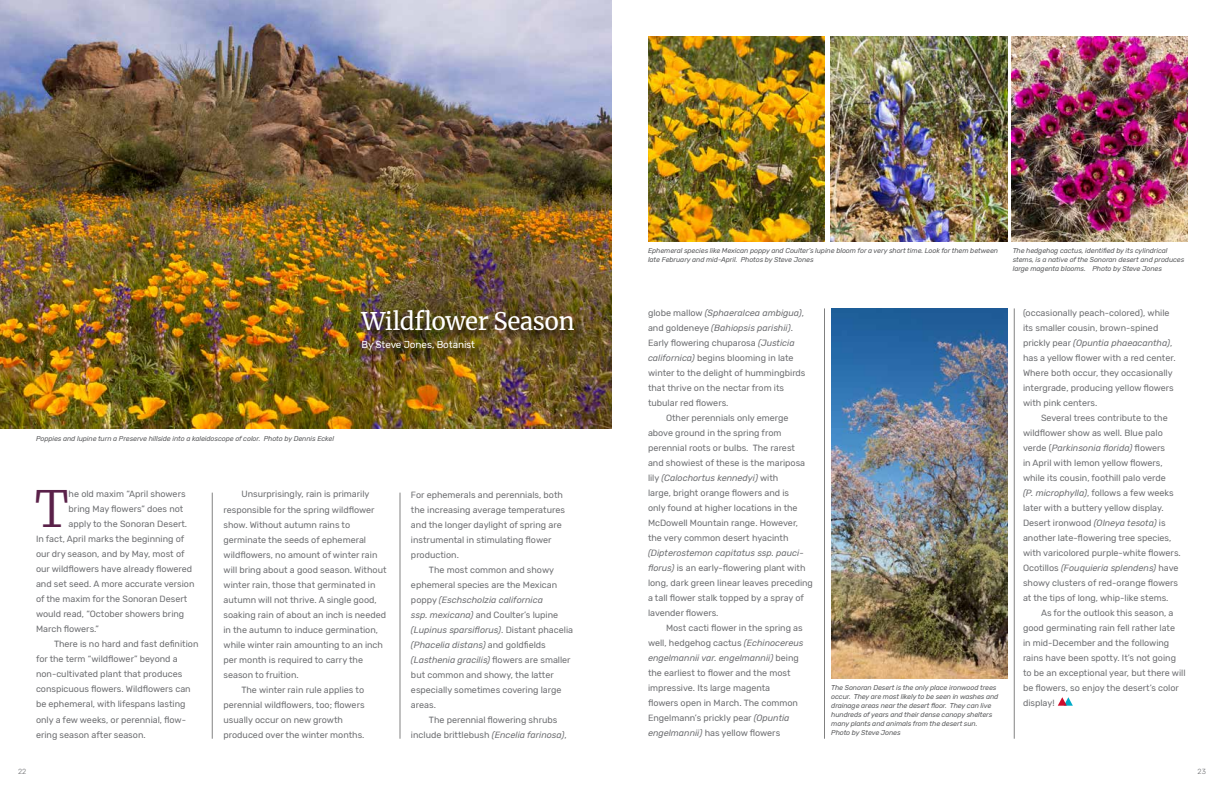
<style>
.page{position:relative;width:1224px;height:792px;background:#fff}
.page>*{position:absolute;margin:0;border:0;box-sizing:border-box;transform-origin:0 0}
.t1{font:300 49.4px "Merriweather";color:#5a2149}
.t2{font:24px "Merriweather";letter-spacing:-.02em;color:#fff}
.t3{font:10px "Rubik";letter-spacing:-.01em;color:#fff}
.t4{font:9px/15px "Rubik";color:#6d6e71}
.t5{font:italic 9px "Rubik";color:#6d6e71}
.t6{font:300 7.4px "Rubik";color:#6d6e71}
.t7{font:italic 7px/9px "Rubik";letter-spacing:-.01em;color:#58595b}
.s1{font-style:normal}
.s2{font-style:italic}
</style>
<div class="page">
<svg style="left:1058px;top:697px;width:15px;height:9px"></svg>
<img style="left:0;top:0;width:612px;height:429px">
<div style="left:363px;top:312px;width:222px;height:49px;background:#000;opacity:.75"></div>
<img style="left:1012px;top:36px;width:176px;height:205px">
<img style="left:831px;top:308px;width:177px;height:371px">
<img style="left:830px;top:36px;width:177px;height:205px">
<img style="left:648px;top:36px;width:177px;height:205px">
<hr style="left:212px;top:493px;width:1px;height:246px;background:#000">
<hr style="left:400px;top:493px;width:1px;height:246px;background:#000">
<hr style="left:824px;top:308px;width:1px;height:431px;background:#000">
<hr style="left:1014px;top:308px;width:1px;height:431px;background:#000">
<h2 class="t2" style="left:361px;top:305px;width:215px">Wildflower Season</h2>
<p class="t3" style="left:361px;top:339px;width:115px">By Steve Jones, Botanist</p>
<p class="t7" style="left:36px;top:434px;width:300px">Poppies and lupine turn a Preserve hillside into a kaleidoscope of color. Photo by Dennis Eckel</p>
<h1 class="t1" style="left:35px;top:475px;width:35px">T</h1>
<p class="t4" style="left:69px;top:487px;width:118px">he old maxim “April showers</p>
<p class="t4" style="left:69px;top:502px;width:116px">bring May flowers” does not</p>
<p class="t4" style="left:69px;top:517px;width:120px">apply to the Sonoran Desert.</p>
<p class="t4" style="left:36px;top:532px;width:150px">In fact, April marks the beginning of</p>
<p class="t4" style="left:36px;top:547px;width:150px">our dry season, and by May, most of</p>
<p class="t4" style="left:36px;top:562px;width:158px">our wildflowers have already flowered</p>
<p class="t4" style="left:36px;top:577px;width:160px">and set seed. A more accurate version</p>
<p class="t4" style="left:36px;top:592px;width:153px">of the maxim for the Sonoran Desert</p>
<p class="t4" style="left:36px;top:607px;width:150px">would read, “October showers bring</p>
<p class="t4" style="left:36px;top:622px;width:65px">March flowers.”</p>
<p class="t4" style="left:54px;top:637px;width:146px">There is no hard and fast definition</p>
<p class="t4" style="left:36px;top:652px;width:143px">for the term “wildflower” beyond a</p>
<p class="t4" style="left:36px;top:667px;width:148px">non-cultivated plant that produces</p>
<p class="t4" style="left:36px;top:682px;width:156px">conspicuous flowers. Wildflowers can</p>
<p class="t4" style="left:36px;top:697px;width:151px">be ephemeral, with lifespans lasting</p>
<p class="t4" style="left:36px;top:712px;width:152px">only a few weeks, or perennial, flow-</p>
<p class="t4" style="left:36px;top:727px;width:111px">ering season after season.</p>
<p class="t4" style="left:242px;top:487px;width:130px">Unsurprisingly, rain is primarily</p>
<p class="t4" style="left:224px;top:502px;width:153px">responsible for the spring wildflower</p>
<p class="t4" style="left:224px;top:517px;width:128px">show. Without autumn rains to</p>
<p class="t4" style="left:224px;top:532px;width:144px">germinate the seeds of ephemeral</p>
<p class="t4" style="left:224px;top:547px;width:155px">wildflowers, no amount of winter rain</p>
<p class="t4" style="left:224px;top:562px;width:165px">will bring about a good season. Without</p>
<p class="t4" style="left:224px;top:577px;width:153px">winter rain, those that germinated in</p>
<p class="t4" style="left:224px;top:592px;width:155px">autumn will not thrive. A single good,</p>
<p class="t4" style="left:224px;top:607px;width:164px">soaking rain of about an inch is needed</p>
<p class="t4" style="left:224px;top:622px;width:156px">in the autumn to induce germination,</p>
<p class="t4" style="left:224px;top:637px;width:161px">while winter rain amounting to an inch</p>
<p class="t4" style="left:224px;top:652px;width:141px">per month is required to carry the</p>
<p class="t4" style="left:224px;top:667px;width:77px">season to fruition.</p>
<p class="t4" style="left:242px;top:682px;width:124px">The winter rain rule applies to</p>
<p class="t4" style="left:224px;top:697px;width:143px">perennial wildflowers, too; flowers</p>
<p class="t4" style="left:224px;top:712px;width:121px">usually occur on new growth</p>
<p class="t4" style="left:224px;top:727px;width:143px">produced over the winter months.</p>
<p class="t4" style="left:411px;top:487px;width:156px">For ephemerals and perennials, both the increasing average temperatures and the longer daylight of spring are instrumental in stimulating flower production.</p>
<p class="t4" style="left:429px;top:562px;width:127px">The most common and showy</p>
<p class="t4" style="left:411px;top:577px;width:148px">ephemeral species are the Mexican</p>
<p class="t5" style="left:411px;top:594px;width:134px"><span class="s1">poppy</span> (Eschscholzia californica</p>
<p class="t4" style="left:411px;top:607px;width:149px"><span class="s2">ssp. mexicana)</span> and Coulter’s lupine</p>
<p class="t5" style="left:411px;top:624px;width:164px">(Lupinus sparsiflorus)<span class="s1">. Distant phacelia</span></p>
<p class="t5" style="left:411px;top:639px;width:136px">(Phacelia distans) <span class="s1">and goldfields</span></p>
<p class="t5" style="left:411px;top:654px;width:161px">(Lasthenia gracilis) <span class="s1">flowers are smaller</span></p>
<p class="t4" style="left:411px;top:667px;width:144px">but common and showy, the latter</p>
<p class="t4" style="left:411px;top:682px;width:152px">especially sometimes covering large</p>
<p class="t4" style="left:411px;top:697px;width:27px">areas.</p>
<p class="t4" style="left:429px;top:712px;width:130px">The perennial flowering shrubs</p>
<p class="t4" style="left:411px;top:727px;width:157px">include brittlebush <span class="s2">(Encelia farinosa)</span>,</p>
<p class="t7" style="left:648px;top:247px;width:352px">Ephemeral species like Mexican poppy and Coulter’s lupine bloom for a very short time. Look for them between late February and mid-April. Photos by Steve Jones</p>
<p class="t7" style="left:1013px;top:247px;width:173px">The hedgehog cactus, identified by its cylindrical stems, is a native of the Sonoran desert and produces large magenta blooms. Photo by Steve Jones</p>
<p class="t5" style="left:648px;top:308px;width:158px"><span class="s1">globe mallow</span> (Sphaeralcea ambigua)<span class="s1">,</span></p>
<p class="t5" style="left:648px;top:323px;width:147px"><span class="s1">and goldeneye</span> (Bahiopsis parishii)<span class="s1">.</span></p>
<p class="t4" style="left:648px;top:336px;width:148px">Early flowering chuparosa <span class="s2">(Justicia</span></p>
<p class="t4" style="left:648px;top:351px;width:147px"><span class="s2">californica)</span> begins blooming in late</p>
<p class="t4" style="left:648px;top:366px;width:159px">winter to the delight of hummingbirds</p>
<p class="t4" style="left:648px;top:381px;width:138px">that thrive on the nectar from its</p>
<p class="t4" style="left:648px;top:396px;width:82px">tubular red flowers.</p>
<p class="t4" style="left:666px;top:411px;width:124px">Other perennials only emerge</p>
<p class="t4" style="left:648px;top:426px;width:135px">above ground in the spring from</p>
<p class="t4" style="left:648px;top:441px;width:149px">perennial roots or bulbs. The rarest</p>
<p class="t4" style="left:648px;top:456px;width:159px">and showiest of these is the mariposa</p>
<p class="t5" style="left:648px;top:473px;width:132px"><span class="s1">lily</span> (Calochortus kennedyi) <span class="s1">with</span></p>
<p class="t4" style="left:648px;top:486px;width:143px">large, bright orange flowers and is</p>
<p class="t4" style="left:648px;top:501px;width:151px">only found at higher locations in the</p>
<p class="t4" style="left:648px;top:516px;width:152px">McDowell Mountain range. However,</p>
<p class="t4" style="left:648px;top:531px;width:142px">the very common desert hyacinth</p>
<p class="t4" style="left:648px;top:546px;width:167px"><span class="s2">(Dipterostemon capitatus ssp. pauci&shy;florus)</span> is an early-flowering plant with long, dark green linear leaves preceding a tall flower stalk topped by a spray of lavender flowers.</p>
<p class="t4" style="left:648px;top:621px;width:157px;text-indent:18px">Most cacti flower in the spring as well, hedgehog cactus <span class="s2">(Echinocereus engelmannii var. engelmannii)</span> being the earliest to flower and the most impressive. Its large magenta<br>flowers open in March. The common Engelmann’s prickly pear <span class="s2">(Opuntia engelmannii)</span> has yellow flowers</p>
<p class="t7" style="left:831px;top:683px;width:169px">The Sonoran Desert is the only place ironwood trees occur. They are most likely to be seen in washes and drainage areas near the desert floor. They can live hundreds of years and their dense canopy shelters many plants and animals from the desert sun.<br>Photo by Steve Jones</p>
<p class="t4" style="left:1023px;top:306px;width:154px">(occasionally peach-colored), while its smaller cousin, brown-spined prickly pear <span class="s2">(Opuntia phaeacantha)</span>, has a yellow flower with a red center.<br>Where both occur, they occasionally intergrade, producing yellow flowers with pink centers.</p>
<p class="t4" style="left:1023px;top:411px;width:159px;text-indent:18px">Several trees contribute to the wildflower show as well. Blue palo verde (<span class="s2">Parkinsonia florida)</span> flowers<br>in April with lemon yellow flowers, while its cousin, foothill palo verde<br><span class="s2">(P. microphylla)</span>, follows a few weeks later with a buttery yellow display.<br>Desert ironwood <span class="s2">(Olneya tesota)</span> is another late-flowering tree species, with varicolored purple-white flowers.<br>Ocotillos <span class="s2">(Fouquieria splendens)</span> have showy clusters of red-orange flowers at the tips of long, whip-like stems.</p>
<p class="t4" style="left:1023px;top:606px;width:164px;text-indent:18px">As for the outlook this season, a good germinating rain fell rather late<br>in mid-December and the following rains have been spotty. It’s not going to be an exceptional year, but there will be flowers, so enjoy the desert’s color display!</p>
<p class="t6" style="left:18px;top:768px;width:10px">22</p>
<p class="t6" style="left:1198px;top:768px;width:10px">23</p>
</div>
